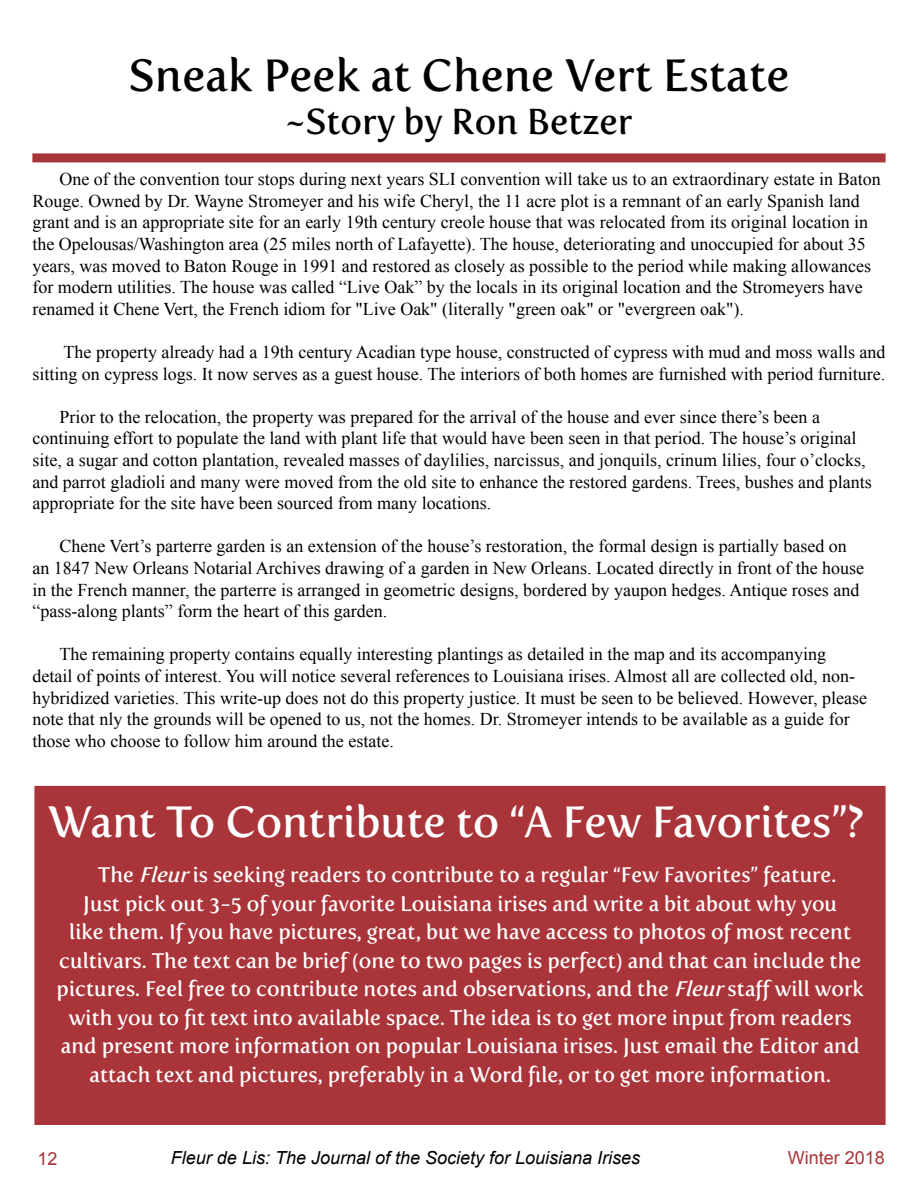
<style>
.page{position:relative;width:918px;height:1188px;background:#fff}
.page>*{position:absolute;margin:0;border:0;box-sizing:border-box;transform-origin:0 0}
.t1{font:45px "Fertigo Pro";color:#000}
.t2{font:43.5px "Fertigo Pro";color:#fff}
.t3{font:36px "Fertigo Pro";color:#000}
.t4{font:21px "Fertigo Pro";color:#fff}
.t5{font:18px/21.6px "Times New Roman";color:#000}
.t6{font:italic 18px "Arial";color:#000}
.t7{font:18px "Arial";color:#a93439}
.s1{font-style:italic}
</style>
<div class="page">
<div style="left:32px;top:153px;width:854px;height:9px;background:#a93439"></div>
<div style="left:34px;top:786px;width:852px;height:339px;background:#a93439"></div>
<h1 class="t1" style="left:128px;top:49px;width:663px">Sneak Peek at Chene Vert Estate</h1>
<h3 class="t3" style="left:286px;top:101px;width:348px">~Story by Ron Betzer</h3>
<p class="t5" style="left:32px;top:168px;width:850px;text-indent:27px">One of the convention tour stops during next years SLI convention will take us to an extraordinary estate in Baton Rouge. Owned by Dr. Wayne Stromeyer and his wife Cheryl, the 11 acre plot is a remnant of an early Spanish land grant and is an appropriate site for an early 19th century creole house that was relocated from its original location in the Opelousas/Washington area (25 miles north of Lafayette). The house, deteriorating and unoccupied for about 35 years, was moved to Baton Rouge in 1991 and restored as closely as possible to the period while making allowances for modern utilities. The house was called “Live Oak” by the locals in its original location and the Stromeyers have renamed it Chene Vert, the French idiom for "Live Oak" (literally "green oak" or "evergreen oak").</p>
<p class="t5" style="left:32px;top:341px;width:855px;text-align:right">The property already had a 19th century Acadian type house, constructed of cypress with mud and moss walls and sitting on cypress logs. It now serves as a guest house. The interiors of both homes are furnished with period furniture.</p>
<p class="t5" style="left:32px;top:406px;width:841px;text-indent:27px">Prior to the relocation, the property was prepared for the arrival of the house and ever since there’s been a continuing effort to populate the land with plant life that would have been seen in that period. The house’s original site, a sugar and cotton plantation, revealed masses of daylilies, narcissus, and jonquils, crinum lilies, four o’clocks, and parrot gladioli and many were moved from the old site to enhance the restored gardens. Trees, bushes and plants appropriate for the site have been sourced from many locations.</p>
<p class="t5" style="left:32px;top:535px;width:833px;text-indent:27px">Chene Vert’s parterre garden is an extension of the house’s restoration, the formal design is partially based on an 1847 New Orleans Notarial Archives drawing of a garden in New Orleans. Located directly in front of the house in the French manner, the parterre is arranged in geometric designs, bordered by yaupon hedges. Antique roses and “pass-along plants” form the heart of this garden.</p>
<p class="t5" style="left:32px;top:643px;width:836px;text-indent:27px">The remaining property contains equally interesting plantings as detailed in the map and its accompanying detail of points of interest. You will notice several references to Louisiana irises. Almost all are collected old, non&shy;hybridized varieties. This write-up does not do this property justice. It must be seen to be believed. However, please note that nly the grounds will be opened to us, not the homes. Dr. Stromeyer intends to be available as a guide for those who choose to follow him around the estate.</p>
<h2 class="t2" style="left:48px;top:797px;width:817px">Want To Contribute to “A Few Favorites”?</h2>
<p class="t4" style="left:98px;top:863px;width:740px">The <span class="s1">Fleur</span>is seeking readers to contribute to a regular “Few Favorites” feature.</p>
<p class="t4" style="left:83px;top:891px;width:755px">Just pick out 3-5 of your favorite Louisiana irises and write a bit about why you</p>
<p class="t4" style="left:69px;top:920px;width:784px">like them. If you have pictures, great, but we have access to photos of most recent</p>
<p class="t4" style="left:59px;top:948px;width:804px">cultivars. The text can be brief (one to two pages is perfect) and that can include the</p>
<p class="t4" style="left:57px;top:977px;width:809px">pictures. Feel free to contribute notes and observations, and the <span class="s1">Fleur</span>staff will work</p>
<p class="t4" style="left:69px;top:1005px;width:784px">with you to fit text into available space. The idea is to get more input from readers</p>
<p class="t4" style="left:61px;top:1034px;width:800px">and present more information on popular Louisiana irises. Just email the Editor and</p>
<p class="t4" style="left:89px;top:1062px;width:743px">attach text and pictures, preferably in a Word file, or to get more information.</p>
<p class="t7" style="left:37px;top:1147px;width:22px">12</p>
<p class="t6" style="left:171px;top:1146px;width:471px">Fleur de Lis: The Journal of the Society for Louisiana Irises</p>
<p class="t7" style="left:788px;top:1146px;width:99px">Winter 2018</p>
</div>
